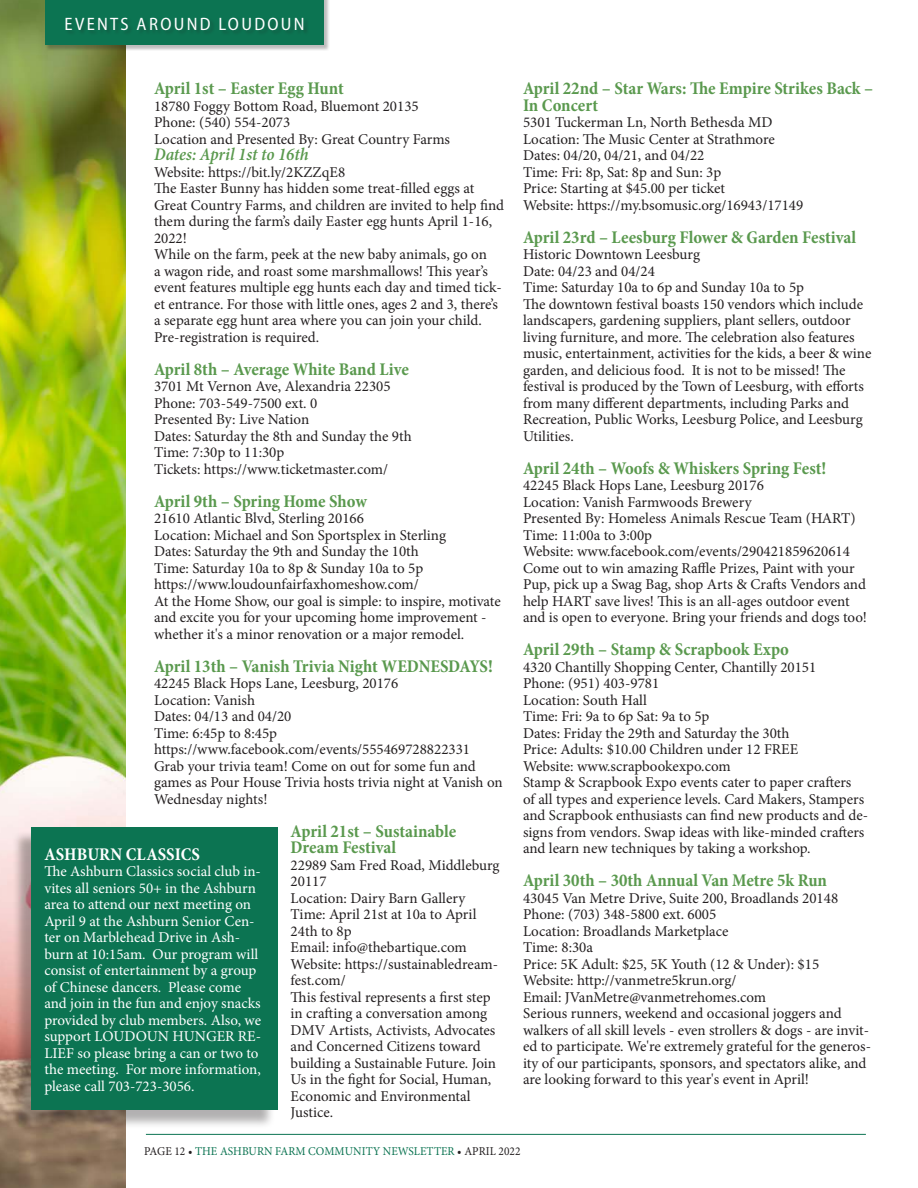
<style>
.page{position:relative;width:918px;height:1188px;background:#fff}
.page>*{position:absolute;margin:0;border:0;box-sizing:border-box;transform-origin:0 0}
.EVent_Copy{font:700 condensed 18px/16.5px "Minion Pro";color:#5a994e}
.EVent_Copy-2{font:italic 600 condensed 18px "Minion Pro";color:#5a994e}
.t1{font:semi-condensed 18px "Myriad Pro";letter-spacing:.13em;color:#fff}
.EVent_Copy-3{font:700 condensed 18px "Minion Pro";letter-spacing:.01em;color:#fff}
.EVent_Copy-4{font:15px/16.5px "Minion Pro";color:#231f20}
.EVent_Copy-5{font:15px/16.5px "Minion Pro";color:#fff}
.t2{font:12px "Minion Pro";letter-spacing:.005em;color:#0c7452;scale:.95 1}
.s1{color:#231f20}
</style>
<div class="page">
<img style="left:0;top:0;width:126px;height:1188px">
<hr style="left:146px;top:1134px;width:720px;height:1px;background:#0c7452">
<div style="left:45px;top:0;width:285px;height:51px;background:#231f20;opacity:.3"></div>
<div style="left:45px;top:0;width:279px;height:45px;background:#0c7452"></div>
<div style="left:66px;top:17px;width:243px;height:19px;background:#0d704f"></div>
<div style="left:12px;top:830px;width:263px;height:299px;background:#231f20;opacity:.35"></div>
<div style="left:31px;top:827px;width:246px;height:283px;background:#0c7452"></div>
<p class="t1" style="left:64px;top:13px;width:242px">EVENTS AROUND LOUDOUN</p>
<p class="EVent_Copy" style="left:154px;top:80px;width:191px">April 1st – Easter Egg Hunt</p>
<p class="EVent_Copy-4" style="left:154px;top:98px;width:266px">18780 Foggy Bottom Road, Bluemont 20135</p>
<p class="EVent_Copy-4" style="left:154px;top:114px;width:138px">Phone: (540) 554-2073</p>
<p class="EVent_Copy-4" style="left:154px;top:131px;width:298px">Location and Presented By: Great Country Farms</p>
<p class="EVent_Copy-2" style="left:154px;top:142px;width:156px">Dates: April 1st to 16th</p>
<p class="EVent_Copy-4" style="left:154px;top:164px;width:193px">Website: https://bit.ly/2KZZqE8</p>
<p class="EVent_Copy-4" style="left:154px;top:180px;width:352px">The Easter Bunny has hidden some treat-filled eggs at Great Country Farms, and children are invited to help find them during the farm’s daily Easter egg hunts April 1-16, 2022!</p>
<p class="EVent_Copy-4" style="left:154px;top:246px;width:349px">While on the farm, peek at the new baby animals, go on<br>a wagon ride, and roast some marshmallows! This year’s event features multiple egg hunts each day and timed tick&shy;et entrance. For those with little ones, ages 2 and 3, there’s a separate egg hunt area where you can join your child.<br>Pre-registration is required.</p>
<p class="EVent_Copy" style="left:154px;top:361px;width:256px">April 8th – Average White Band Live</p>
<p class="EVent_Copy-4" style="left:154px;top:378px;width:238px">3701 Mt Vernon Ave, Alexandria 22305</p>
<p class="EVent_Copy-4" style="left:154px;top:395px;width:165px">Phone: 703-549-7500 ext. 0</p>
<p class="EVent_Copy-4" style="left:154px;top:411px;width:157px">Presented By: Live Nation</p>
<p class="EVent_Copy-4" style="left:154px;top:428px;width:259px">Dates: Saturday the 8th and Sunday the 9th</p>
<p class="EVent_Copy-4" style="left:154px;top:444px;width:132px">Time: 7:30p to 11:30p</p>
<p class="EVent_Copy-4" style="left:154px;top:461px;width:236px">Tickets: https://www.ticketmaster.com/</p>
<p class="EVent_Copy" style="left:154px;top:493px;width:215px">April 9th – Spring Home Show</p>
<p class="EVent_Copy-4" style="left:154px;top:510px;width:211px">21610 Atlantic Blvd, Sterling 20166</p>
<p class="EVent_Copy-4" style="left:154px;top:527px;width:294px">Location: Michael and Son Sportsplex in Sterling</p>
<p class="EVent_Copy-4" style="left:154px;top:543px;width:266px">Dates: Saturday the 9th and Sunday the 10th</p>
<p class="EVent_Copy-4" style="left:154px;top:560px;width:271px">Time: Saturday 10a to 8p &amp; Sunday 10a to 5p</p>
<p class="EVent_Copy-4" style="left:154px;top:576px;width:266px">https://www.loudounfairfaxhomeshow.com/</p>
<p class="EVent_Copy-4" style="left:154px;top:593px;width:348px">At the Home Show, our goal is simple: to inspire, motivate and excite you for your upcoming home improvement - whether it's a minor renovation or a major remodel.</p>
<p class="EVent_Copy" style="left:154px;top:658px;width:340px">April 13th – Vanish Trivia Night WEDNESDAYS!</p>
<p class="EVent_Copy-4" style="left:154px;top:675px;width:246px">42245 Black Hops Lane, Leesburg, 20176</p>
<p class="EVent_Copy-4" style="left:154px;top:692px;width:102px">Location: Vanish</p>
<p class="EVent_Copy-4" style="left:154px;top:708px;width:139px">Dates: 04/13 and 04/20</p>
<p class="EVent_Copy-4" style="left:154px;top:725px;width:125px">Time: 6:45p to 8:45p</p>
<p class="EVent_Copy-4" style="left:154px;top:741px;width:318px">https://www.facebook.com/events/555469728822331</p>
<p class="EVent_Copy-4" style="left:154px;top:758px;width:350px">Grab your trivia team! Come on out for some fun and games as Pour House Trivia hosts trivia night at Vanish on<br>Wednesday nights!</p>
<p class="EVent_Copy" style="left:291px;top:823px;width:167px">April 21st – Sustainable<br>Dream Festival</p>
<p class="EVent_Copy-4" style="left:291px;top:857px;width:211px">22989 Sam Fred Road, Middleburg<br>20117</p>
<p class="EVent_Copy-4" style="left:291px;top:890px;width:176px">Location: Dairy Barn Gallery</p>
<p class="EVent_Copy-4" style="left:291px;top:906px;width:187px">Time: April 21st at 10a to April<br>24th to 8p</p>
<p class="EVent_Copy-4" style="left:291px;top:939px;width:178px">Email: info@thebartique.com</p>
<p class="EVent_Copy-4" style="left:291px;top:956px;width:209px">Website: https://sustainabledream&shy;fest.com/</p>
<p class="EVent_Copy-4" style="left:291px;top:989px;width:207px">This festival represents a first step in crafting a conversation among<br>DMV Artists, Activists, Advocates and Concerned Citizens toward building a Sustainable Future. Join<br>Us in the fight for Social, Human,<br>Economic and Environmental<br>Justice.</p>
<p class="EVent_Copy-3" style="left:44px;top:842px;width:157px">ASHBURN CLASSICS</p>
<p class="EVent_Copy-5" style="left:44px;top:863px;width:218px">The Ashburn Classics social club in&shy;vites all seniors 50+ in the Ashburn area to attend our next meeting on<br>April 9 at the Ashburn Senior Cen&shy;ter on Marblehead Drive in Ash&shy;burn at 10:15am. Our program will consist of entertainment by a group of Chinese dancers. Please come and join in the fun and enjoy snacks provided by club members. Also, we support LOUDOUN HUNGER RE-<br>LIEF so please bring a can or two to the meeting. For more information, please call 703-723-3056.</p>
<p class="EVent_Copy" style="left:523px;top:80px;width:352px">April 22nd – Star Wars: The Empire Strikes Back –<br>In Concert</p>
<p class="EVent_Copy-4" style="left:523px;top:114px;width:251px">5301 Tuckerman Ln, North Bethesda MD</p>
<p class="EVent_Copy-4" style="left:523px;top:131px;width:253px">Location: The Music Center at Strathmore</p>
<p class="EVent_Copy-4" style="left:523px;top:147px;width:183px">Dates: 04/20, 04/21, and 04/22</p>
<p class="EVent_Copy-4" style="left:523px;top:164px;width:200px">Time: Fri: 8p, Sat: 8p and Sun: 3p</p>
<p class="EVent_Copy-4" style="left:523px;top:180px;width:204px">Price: Starting at $45.00 per ticket</p>
<p class="EVent_Copy-4" style="left:523px;top:197px;width:282px">Website: https://my.bsomusic.org/16943/17149</p>
<p class="EVent_Copy" style="left:523px;top:229px;width:335px">April 23rd – Leesburg Flower &amp; Garden Festival</p>
<p class="EVent_Copy-4" style="left:523px;top:246px;width:179px">Historic Downtown Leesburg</p>
<p class="EVent_Copy-4" style="left:523px;top:263px;width:133px">Date: 04/23 and 04/24</p>
<p class="EVent_Copy-4" style="left:523px;top:279px;width:283px">Time: Saturday 10a to 6p and Sunday 10a to 5p</p>
<p class="EVent_Copy-4" style="left:523px;top:296px;width:350px">The downtown festival boasts 150 vendors which include landscapers, gardening suppliers, plant sellers, outdoor living furniture, and more. The celebration also features music, entertainment, activities for the kids, a beer &amp; wine garden, and delicious food. It is not to be missed! The festival is produced by the Town of Leesburg, with efforts from many different departments, including Parks and Recreation, Public Works, Leesburg Police, and Leesburg Utilities.</p>
<p class="EVent_Copy" style="left:523px;top:460px;width:305px">April 24th – Woofs &amp; Whiskers Spring Fest!</p>
<p class="EVent_Copy-4" style="left:523px;top:477px;width:242px">42245 Black Hops Lane, Leesburg 20176</p>
<p class="EVent_Copy-4" style="left:523px;top:494px;width:230px">Location: Vanish Farmwoods Brewery</p>
<p class="EVent_Copy-4" style="left:523px;top:510px;width:334px">Presented By: Homeless Animals Rescue Team (HART)</p>
<p class="EVent_Copy-4" style="left:523px;top:527px;width:131px">Time: 11:00a to 3:00p</p>
<p class="EVent_Copy-4" style="left:523px;top:543px;width:328px">Website: www.facebook.com/events/290421859620614</p>
<p class="EVent_Copy-4" style="left:523px;top:560px;width:346px">Come out to win amazing Raffle Prizes, Paint with your Pup, pick up a Swag Bag, shop Arts &amp; Crafts Vendors and help HART save lives! This is an all-ages outdoor event and is open to everyone. Bring your friends and dogs too!</p>
<p class="EVent_Copy" style="left:523px;top:641px;width:268px">April 29th – Stamp &amp; Scrapbook Expo</p>
<p class="EVent_Copy-4" style="left:523px;top:659px;width:295px">4320 Chantilly Shopping Center, Chantilly 20151</p>
<p class="EVent_Copy-4" style="left:523px;top:675px;width:138px">Phone: (951) 403-9781</p>
<p class="EVent_Copy-4" style="left:523px;top:692px;width:125px">Location: South Hall</p>
<p class="EVent_Copy-4" style="left:523px;top:708px;width:188px">Time: Fri: 9a to 6p Sat: 9a to 5p</p>
<p class="EVent_Copy-4" style="left:523px;top:725px;width:268px">Dates: Friday the 29th and Saturday the 30th</p>
<p class="EVent_Copy-4" style="left:523px;top:741px;width:277px">Price: Adults: $10.00 Children under 12 FREE</p>
<p class="EVent_Copy-4" style="left:523px;top:758px;width:209px">Website: www.scrapbookexpo.com</p>
<p class="EVent_Copy-4" style="left:523px;top:774px;width:347px">Stamp &amp; Scrapbook Expo events cater to paper crafters<br>of all types and experience levels. Card Makers, Stampers and Scrapbook enthusiasts can find new products and de&shy;signs from vendors. Swap ideas with like-minded crafters and learn new techniques by taking a workshop.</p>
<p class="EVent_Copy" style="left:523px;top:872px;width:306px">April 30th – 30th Annual Van Metre 5k Run</p>
<p class="EVent_Copy-4" style="left:523px;top:890px;width:317px">43045 Van Metre Drive, Suite 200, Broadlands 20148</p>
<p class="EVent_Copy-4" style="left:523px;top:906px;width:195px">Phone: (703) 348-5800 ext. 6005</p>
<p class="EVent_Copy-4" style="left:523px;top:923px;width:207px">Location: Broadlands Marketplace</p>
<p class="EVent_Copy-4" style="left:523px;top:939px;width:72px">Time: 8:30a</p>
<p class="EVent_Copy-4" style="left:523px;top:956px;width:298px">Price: 5K Adult: $25, 5K Youth (12 &amp; Under): $15</p>
<p class="EVent_Copy-4" style="left:523px;top:972px;width:215px">Website: http://vanmetre5krun.org/</p>
<p class="EVent_Copy-4" style="left:523px;top:989px;width:245px">Email: JVanMetre@vanmetrehomes.com</p>
<p class="EVent_Copy-4" style="left:523px;top:1005px;width:350px">Serious runners, weekend and occasional joggers and walkers of all skill levels - even strollers &amp; dogs - are invit&shy;ed to participate. We're extremely grateful for the generos&shy;ity of our participants, sponsors, and spectators alike, and are looking forward to this year's event in April!</p>
<p class="t2" style="left:144px;top:1143px;width:398px"><span class="s1">PAGE 12 •</span> THE ASHBURN FARM COMMUNITY NEWSLETTER <span class="s1">• APRIL 2022</span></p>
</div>
